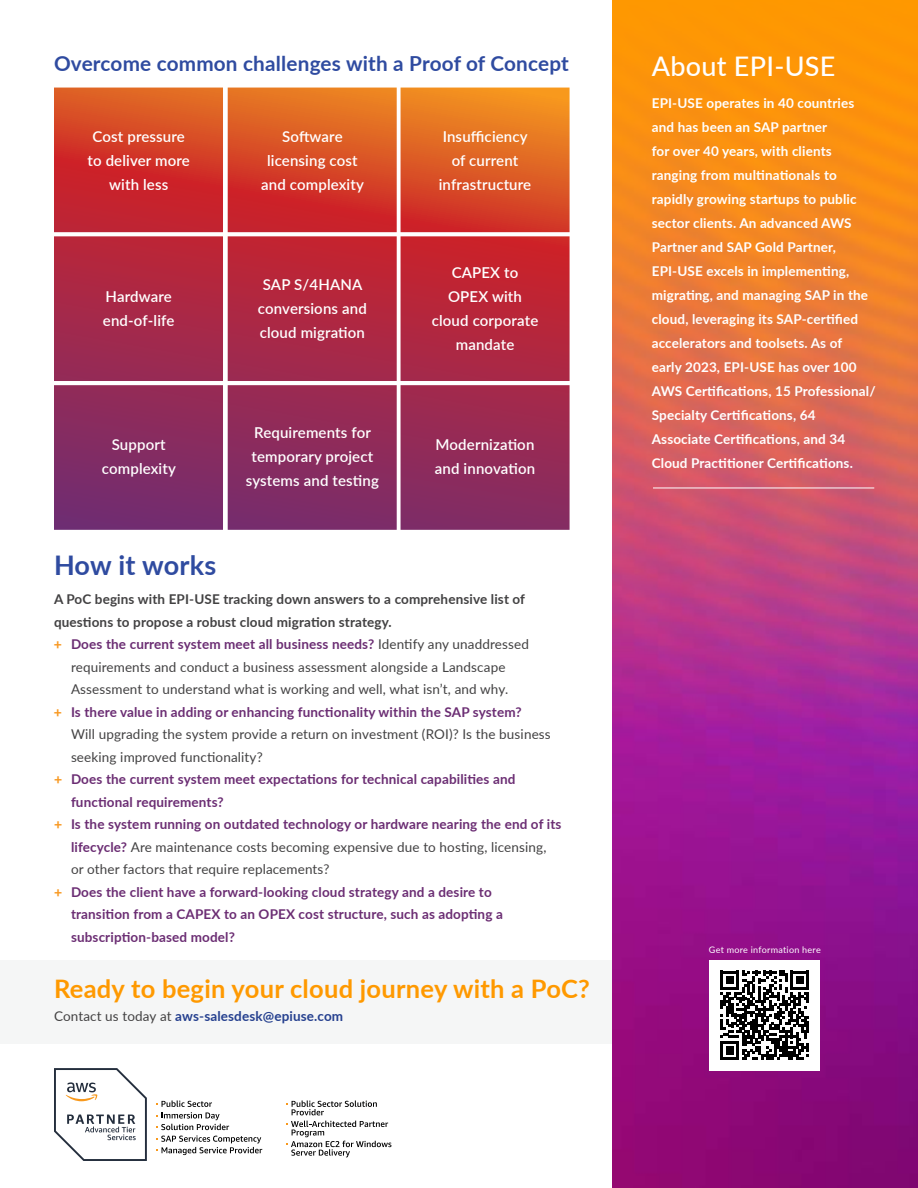
<style>
.page{position:relative;width:918px;height:1188px;background:#fff}
.page>*{position:absolute;margin:0;border:0;box-sizing:border-box;transform-origin:0 0}
.t1{font:500 27px "Lato";letter-spacing:.01em;color:#fff}
.t2{font:700 27px "Lato";letter-spacing:.01em;color:#2f4ba0}
.t3{font:700 25.5px "Lato";letter-spacing:.01em;color:#f90}
.t4{font:700 20.7px "Lato";letter-spacing:.01em;color:#2f4ba0}
.t5{font:600 15px/24px "Lato";letter-spacing:.01em;color:#fff;text-align:center}
.t6{font:700 13.5px/24px "Lato";letter-spacing:.01em;color:#fff}
.t7{font:700 13.5px "Lato";letter-spacing:.01em;color:#6b2d73}
.t8{font:13.5px "Lato";letter-spacing:.01em;color:#424142}
.t9{font:700 13.5px "Lato";letter-spacing:.01em;color:#424142}
.t10{font:700 13.5px "Lato";letter-spacing:.01em;color:#25408f}
.t11{font:9px "Lato";letter-spacing:.03em;color:#fff}
.s1{font-size:15px;color:#f89923}
.s2{font-weight:400;color:#424142}
.s3{font-weight:700;color:#6b2d73}
</style>
<div class="page">
<img style="left:612px;top:729px;width:306px;height:459px">
<svg style="left:612px;top:0;width:306px;height:729px;background:#dd694a"></svg>
<div style="left:0;top:960px;width:612px;height:84px;background:#f5f6f6"></div>
<svg style="left:54px;top:88px;width:516px;height:442px;background:#b33b47"></svg>
<hr style="left:653px;top:488px;width:221px;height:1px;background:#fff">
<div style="left:710px;top:960px;width:110px;height:110px;background:#fff"></div>
<svg style="left:720px;top:971px;width:89px;height:89px"></svg>
<svg style="left:54px;top:1068px;width:93px;height:93px"></svg>
<svg style="left:156px;top:1100px;width:106px;height:55px"></svg>
<svg style="left:286px;top:1100px;width:91px;height:15px"></svg>
<svg style="left:286px;top:1121px;width:105px;height:36px"></svg>
<h3 class="t4" style="left:54px;top:48px;width:516px">Overcome common challenges with a Proof of Concept</h3>
<p class="t5" style="left:88px;top:124px;width:104px">Cost pressure to deliver more with less</p>
<p class="t5" style="left:261px;top:124px;width:104px">Software licensing cost and complexity</p>
<p class="t5" style="left:103px;top:284px;width:73px;text-align:left">Hardware end-of-life</p>
<p class="t5" style="left:258px;top:272px;width:110px">SAP S/4HANA conversions and cloud migration</p>
<p class="t5" style="left:102px;top:432px;width:76px">Support complexity</p>
<h1 class="t2" style="left:54px;top:545px;width:164px">How it works</h1>
<p class="t5" style="left:246px;top:420px;width:135px">Requirements for temporary project systems and testing</p>
<p class="t5" style="left:439px;top:124px;width:94px">Insufficiency of current infrastructure</p>
<p class="t5" style="left:432px;top:260px;width:108px">CAPEX to<br>OPEX with cloud corporate mandate</p>
<p class="t5" style="left:435px;top:432px;width:102px;text-align:left">Modernization and innovation</p>
<p class="t9" style="left:54px;top:589px;width:473px">A PoC begins with EPI-USE tracking down answers to a comprehensive list of</p>
<p class="t9" style="left:54px;top:612px;width:339px">questions to propose a robust cloud migration strategy.</p>
<p class="t7" style="left:54px;top:634px;width:476px"><span class="s1">Ҵ</span> Does the current system meet all business needs? <span class="s2">Identify any unaddressed</span></p>
<p class="t8" style="left:71px;top:657px;width:436px">requirements and conduct a business assessment alongside a Landscape</p>
<p class="t8" style="left:71px;top:679px;width:439px">Assessment to understand what is working and well, what isn’t, and why.</p>
<p class="t7" style="left:54px;top:702px;width:469px"><span class="s1">Ҵ</span> Is there value in adding or enhancing functionality within the SAP system?</p>
<p class="t8" style="left:71px;top:724px;width:481px">Will upgrading the system provide a return on investment (ROI)? Is the business</p>
<p class="t8" style="left:71px;top:747px;width:193px">seeking improved functionality?</p>
<p class="t7" style="left:54px;top:769px;width:463px"><span class="s1">Ҵ</span> Does the current system meet expectations for technical capabilities and</p>
<p class="t7" style="left:71px;top:792px;width:154px">functional requirements?</p>
<p class="t7" style="left:54px;top:814px;width:509px"><span class="s1">Ҵ</span> Is the system running on outdated technology or hardware nearing the end of its</p>
<p class="t8" style="left:71px;top:837px;width:477px"><span class="s3">lifecycle?</span> Are maintenance costs becoming expensive due to hosting, licensing,</p>
<p class="t8" style="left:71px;top:859px;width:260px">or other factors that require replacements?</p>
<p class="t7" style="left:54px;top:882px;width:439px"><span class="s1">Ҵ</span> Does the client have a forward-looking cloud strategy and a desire to</p>
<p class="t7" style="left:71px;top:904px;width:433px">transition from a CAPEX to an OPEX cost structure, such as adopting a</p>
<p class="t7" style="left:71px;top:927px;width:165px">subscription-based model?</p>
<h2 class="t3" style="left:54px;top:970px;width:537px">Ready to begin your cloud journey with a PoC?</h2>
<p class="t10" style="left:54px;top:1007px;width:291px"><span class="s2">Contact us today at</span> aws-salesdesk@epiuse.com</p>
<h1 class="t1" style="left:652px;top:46px;width:185px">About EPI-USE</h1>
<p class="t6" style="left:652px;top:91px;width:225px">EPI-USE operates in 40 countries and has been an SAP partner<br>for over 40 years, with clients ranging from multinationals to rapidly growing startups to public sector clients. An advanced AWS Partner and SAP Gold Partner, EPI-USE excels in implementing, migrating, and managing SAP in the cloud, leveraging its SAP-certified accelerators and toolsets. As of early 2023, EPI-USE has over 100<br>AWS Certifications, 15 Professional/ Specialty Certifications, 64<br>Associate Certifications, and 34<br>Cloud Practitioner Certifications.</p>
<p class="t11" style="left:709px;top:944px;width:113px">Get more information here</p>
</div>
